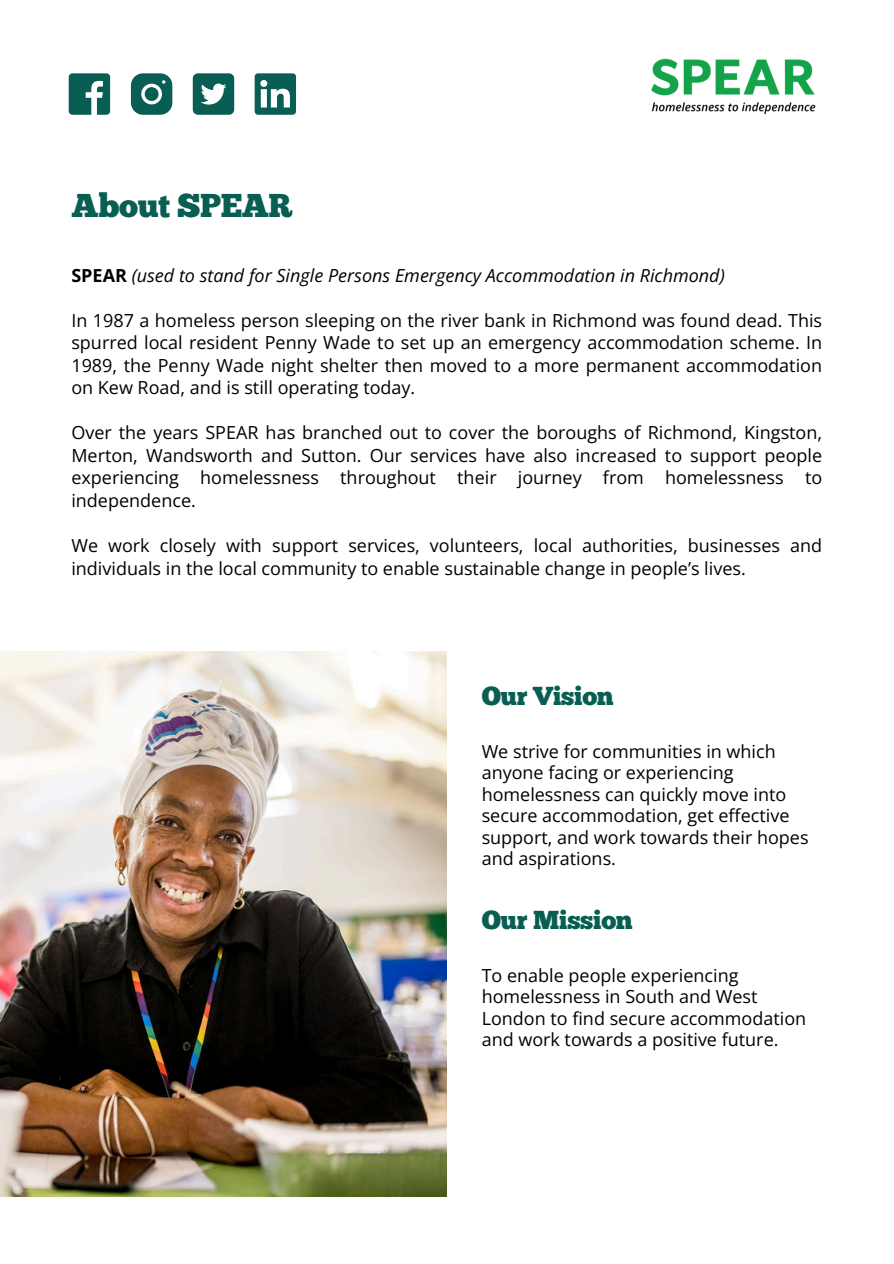
<style>
.page{position:relative;width:894px;height:1264px;background:#fff}
.page>*{position:absolute;margin:0;border:0;box-sizing:border-box;transform-origin:0 0}
.t1{font:33px "Chunk Five";letter-spacing:-.015em;color:#085e53}
.t2{font:25.95px "Chunk Five";letter-spacing:-.015em;color:#085e53}
.t3{font:18px/21.3px "Open Sans";color:#000}
.t4{font:italic 18px "Open Sans";color:#000}
.s1{font-weight:700;font-style:normal}
</style>
<div class="page">
<svg style="left:69px;top:73px;width:41px;height:42px;background:#347b72"></svg>
<svg style="left:193px;top:73px;width:41px;height:42px"></svg>
<svg style="left:254px;top:73px;width:42px;height:42px"></svg>
<svg style="left:131px;top:73px;width:41px;height:42px;background:#387d74"></svg>
<img style="left:651px;top:58px;width:165px;height:57px">
<img style="left:0;top:651px;width:446px;height:545px">
<p class="t1" style="left:71px;top:193px;width:223px">About SPEAR</p>
<p class="t4" style="left:71px;top:262px;width:654px"><span class="s1">SPEAR</span> (used to stand for Single Persons Emergency Accommodation in Richmond)</p>
<p class="t3" style="left:71px;top:308px;width:752px;line-height:22.5px;text-align:justify">In 1987 a homeless person sleeping on the river bank in Richmond was found dead. This spurred local resident Penny Wade to set up an emergency accommodation scheme. In 1989, the Penny Wade night shelter then moved to a more permanent accommodation on Kew Road, and is still operating today.</p>
<p class="t3" style="left:71px;top:421px;width:752px;line-height:22.5px;text-align:justify">Over the years SPEAR has branched out to cover the boroughs of Richmond, Kingston, Merton, Wandsworth and Sutton. Our services have also increased to support people experiencing homelessness throughout their journey from homelessness to independence.</p>
<h1 class="t3" style="left:71px;top:533px;width:752px;line-height:22.5px">We work closely with support services, volunteers, local authorities, businesses and individuals in the local community to enable sustainable change in people’s lives.</h1>
<p class="t2" style="left:481px;top:686px;width:133px">Our Vision</p>
<p class="t3" style="left:481px;top:740px;width:328px">We strive for communities in which anyone facing or experiencing homelessness can quickly move into secure accommodation, get effective support, and work towards their hopes and aspirations.</p>
<p class="t2" style="left:481px;top:909px;width:152px">Our Mission</p>
<p class="t3" style="left:481px;top:964px;width:326px">To enable people experiencing homelessness in South and West London to find secure accommodation and work towards a positive future.</p>
</div>
